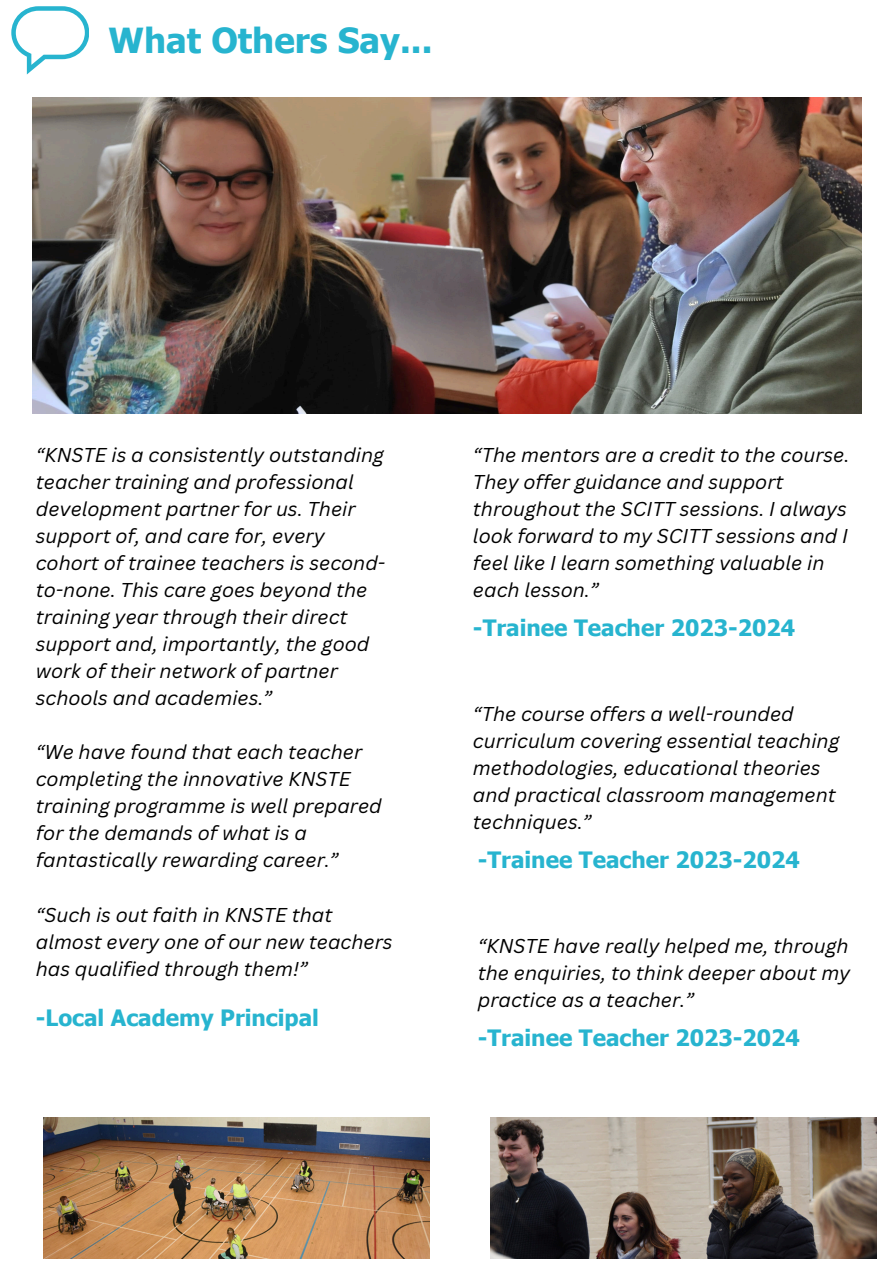
<style>
.page{position:relative;width:894px;height:1264px;background:#fff}
.page>*{position:absolute;margin:0;border:0;box-sizing:border-box;transform-origin:0 0}
.t1{font:700 34.5px "Tahoma";color:#27b4cf}
.t2{font:700 22.5px "Tahoma";color:#27b4cf}
.t3{font:italic 19.5px/27px "Canva Sans";color:#000}
</style>
<div class="page">
<svg style="left:11px;top:6px;width:78px;height:53px"></svg>
<img style="left:32px;top:97px;width:829px;height:317px">
<img style="left:44px;top:1117px;width:385px;height:140px">
<img style="left:490px;top:1117px;width:385px;height:140px">
<p class="t1" style="left:109px;top:18px;width:325px">What Others Say...</p>
<p class="t3" style="left:36px;top:441px;width:351px">“KNSTE is a consistently outstanding teacher training and professional development partner for us. Their support of, and care for, every cohort of trainee teachers is second&shy;to-none. This care goes beyond the training year through their direct support and, importantly, the good work of their network of partner schools and academies.”</p>
<h2 class="t3" style="left:36px;top:738px;width:347px">“We have found that each teacher completing the innovative KNSTE training programme is well prepared for the demands of what is a fantastically rewarding career.”</h2>
<p class="t3" style="left:36px;top:900px;width:358px">“Such is out faith in KNSTE that almost every one of our new teachers has qualified through them!”</p>
<h2 class="t2" style="left:36px;top:1003px;width:284px">-Local Academy Principal</h2>
<p class="t3" style="left:473px;top:441px;width:378px">“The mentors are a credit to the course.<br>They offer guidance and support throughout the SCITT sessions. I always look forward to my SCITT sessions and I feel like I learn something valuable in each lesson.”</p>
<h2 class="t2" style="left:473px;top:613px;width:323px">-Trainee Teacher 2023-2024</h2>
<p class="t3" style="left:473px;top:699px;width:368px">“The course offers a well-rounded curriculum covering essential teaching methodologies, educational theories and practical classroom management techniques.”</p>
<h2 class="t2" style="left:477px;top:845px;width:323px">-Trainee Teacher 2023-2024</h2>
<p class="t3" style="left:477px;top:931px;width:374px;text-align:justify">“KNSTE have really helped me, through the enquiries, to think deeper about my practice as a teacher.”</p>
<p class="t2" style="left:477px;top:1023px;width:323px">-Trainee Teacher 2023-2024</p>
</div>
